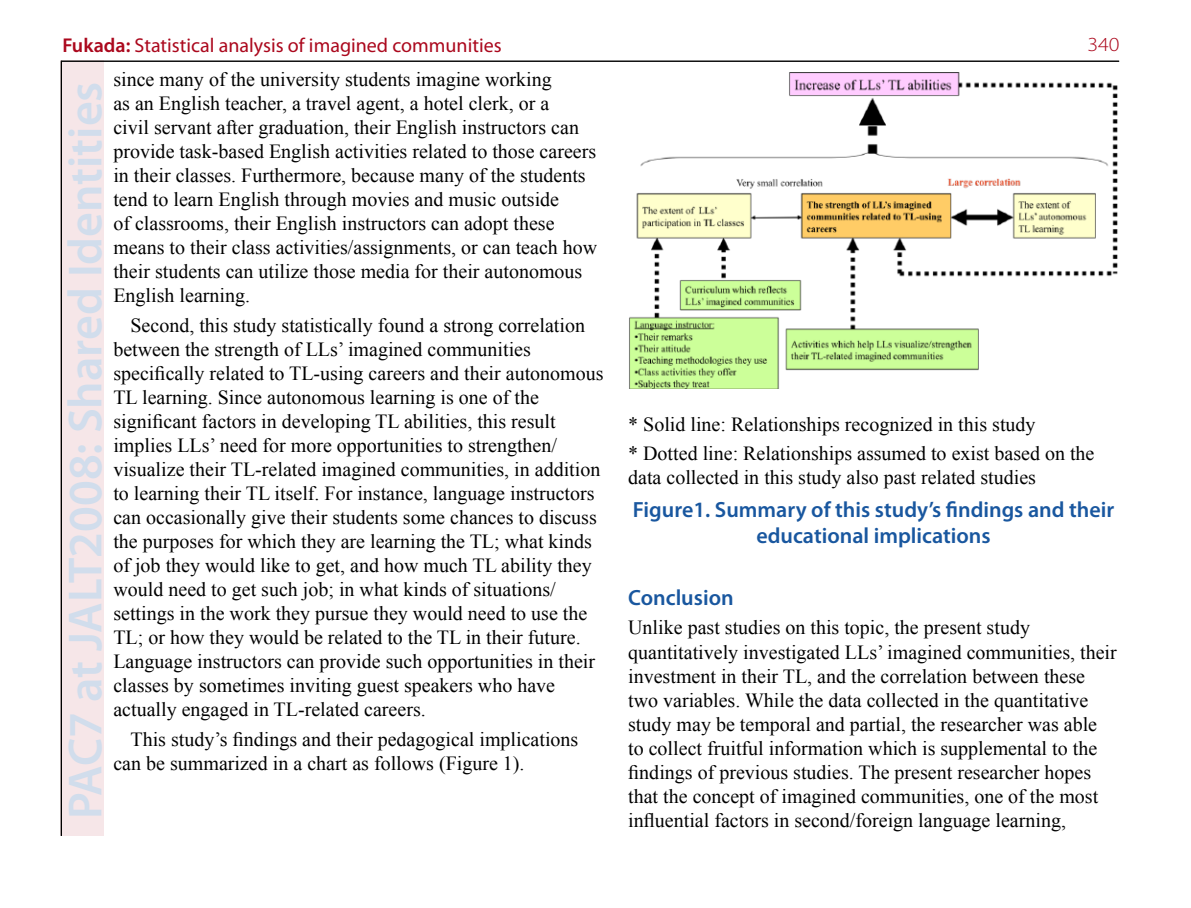
<style>
.page{position:relative;width:1191px;height:908px;background:#fff}
.page>*{position:absolute;margin:0;border:0;box-sizing:border-box;transform-origin:0 0}
.t1{font:600 48px "Myriad Pro";color:#d1ddec}
.t2{font:600 22px/26.4px "Myriad Pro";color:#19579f;text-align:center}
.t3{font:20px/24px "Times New Roman";color:#000}
.t4{font:20px "Myriad Pro";color:#ab081d}
.t5{font:300 20px "Myriad Pro";color:#ab081d;scale:1.1 1}
.s1{font-weight:600}
</style>
<div class="page">
<div style="left:60px;top:61px;width:44px;height:774px;background:#f6e6e8"></div>
<hr style="left:61px;top:61px;width:1px;height:774px;background:#000">
<hr style="left:61px;top:61px;width:1058px;height:1px;background:#000">
<img style="left:629px;top:72px;width:489px;height:316px">
<p class="t4" style="left:62px;top:33px;width:441px"><span class="s1">Fukada:</span> Statistical analysis of imagined communities</p>
<p class="t5" style="left:1087px;top:32px;width:31px">340</p>
<h1 class="t1" style="left:55px;top:818px;width:738px;rotate:-90deg">PAC7 at JALT2008: Shared Identities</h1>
<p class="t3" style="left:113px;top:67px;width:485px">since many of the university students imagine working<br>as an English teacher, a travel agent, a hotel clerk, or a<br>civil servant after graduation, their English instructors can provide task-based English activities related to those careers in their classes. Furthermore, because many of the students tend to learn English through movies and music outside<br>of classrooms, their English instructors can adopt these means to their class activities/assignments, or can teach how their students can utilize those media for their autonomous English learning.</p>
<p class="t3" style="left:113px;top:313px;width:492px;text-indent:17px">Second, this study statistically found a strong correlation between the strength of LLs’ imagined communities specifically related to TL-using careers and their autonomous TL learning. Since autonomous learning is one of the significant factors in developing TL abilities, this result implies LLs’ need for more opportunities to strengthen/ visualize their TL-related imagined communities, in addition to learning their TL itself. For instance, language instructors can occasionally give their students some chances to discuss the purposes for which they are learning the TL; what kinds of job they would like to get, and how much TL ability they would need to get such job; in what kinds of situations/ settings in the work they pursue they would need to use the TL; or how they would be related to the TL in their future.<br>Language instructors can provide such opportunities in their classes by sometimes inviting guest speakers who have actually engaged in TL-related careers.</p>
<p class="t3" style="left:113px;top:726px;width:466px;text-indent:17px">This study’s findings and their pedagogical implications can be summarized in a chart as follows (Figure 1).</p>
<p class="t3" style="left:628px;top:409px;width:468px;line-height:29.6px">* Solid line: Relationships recognized in this study<br>* Dotted line: Relationships assumed to exist based on the</p>
<p class="t3" style="left:628px;top:465px;width:409px">data collected in this study also past related studies</p>
<p class="t2" style="left:633px;top:495px;width:483px">Figure1. Summary of this study’s findings and their educational implications</p>
<p class="t2" style="left:628px;top:583px;width:107px">Conclusion</p>
<p class="t3" style="left:628px;top:615px;width:490px">Unlike past studies on this topic, the present study quantitatively investigated LLs’ imagined communities, their investment in their TL, and the correlation between these two variables. While the data collected in the quantitative study may be temporal and partial, the researcher was able to collect fruitful information which is supplemental to the findings of previous studies. The present researcher hopes that the concept of imagined communities, one of the most influential factors in second/foreign language learning,</p>
</div>
